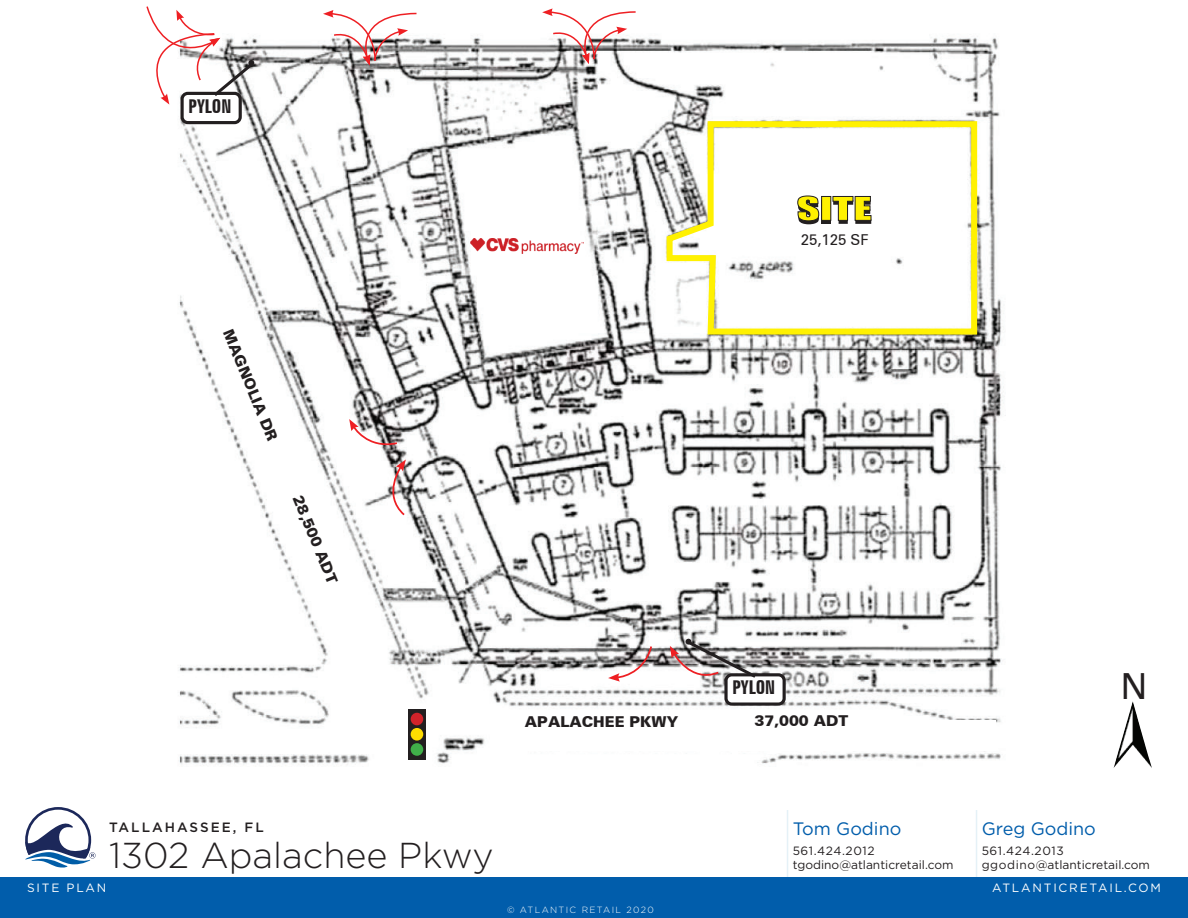
<style>
.page{position:relative;width:1188px;height:918px;background:#fff}
.page>*{position:absolute;margin:0;border:0;box-sizing:border-box;transform-origin:0 0}
.t1{font:300 36px "Gotham";color:#231f20}
.t2{font:36px "Zurich BT";color:#231f20}
.t3{font:700 extra-condensed 19.05px "Zurich BT";color:#231f20}
.t4{font:18px "Gotham";color:#015dab}
.t5{font:900 15px "Zurich BT";color:#231f20}
.t6{font:15px "Zurich BT";color:#231f20}
.t7{font:500 13.5px "Gotham";letter-spacing:.15em;color:#231f20}
.t8{font:12px/14.4px "Gotham";color:#231f20}
.t9{font:12px "Gotham";letter-spacing:.15em;color:#fff}
.t10{font:300 9px "Gotham";letter-spacing:.15em;color:#fff}
</style>
<div class="page">
<hr style="left:976px;top:810px;width:1px;height:74px;background:#e5f1f7">
<hr style="left:787px;top:810px;width:1px;height:74px;background:#e5f1f7">
<svg style="left:25px;top:807px;width:71px;height:61px"></svg>
<div style="left:0;top:878px;width:1188px;height:40px;background:#015dab"></div>
<img style="left:179px;top:37px;width:827px;height:728px">
<div style="left:526px;top:720px;width:470px;height:31px;background:#fff"></div>
<svg style="left:179px;top:218px;width:136px;height:282px"></svg>
<svg style="left:408px;top:710px;width:18px;height:50px"></svg>
<div style="left:411px;top:713px;width:12px;height:12px;background:#d1232a;border-radius:50%"></div>
<div style="left:411px;top:728px;width:12px;height:13px;background:#ffdc01;border-radius:50%"></div>
<div style="left:411px;top:743px;width:12px;height:13px;background:#40ae49;border-radius:50%"></div>
<img style="left:1113px;top:701px;width:39px;height:67px">
<img style="left:471px;top:239px;width:112px;height:14px">
<div style="left:726px;top:675px;width:58px;height:29px;background:#fff;border-radius:6px"></div>
<div style="left:724px;top:673px;width:62px;height:33px;border:3px solid #231f20;border-radius:6px"></div>
<div style="left:182px;top:93px;width:58px;height:30px;background:#fff;border-radius:6px"></div>
<div style="left:181px;top:92px;width:61px;height:32px;border:3px solid #231f20;border-radius:6px"></div>
<svg style="left:670px;top:639px;width:89px;height:44px"></svg>
<svg style="left:608px;top:644px;width:45px;height:38px"></svg>
<svg style="left:382px;top:459px;width:25px;height:58px"></svg>
<svg style="left:349px;top:419px;width:50px;height:31px"></svg>
<svg style="left:146px;top:6px;width:110px;height:99px"></svg>
<svg style="left:323px;top:10px;width:95px;height:56px"></svg>
<svg style="left:542px;top:8px;width:95px;height:56px"></svg>
<svg style="left:664px;top:118px;width:316px;height:220px"></svg>
<h2 class="t3" style="left:189px;top:95px;width:44px">PYLON</h2>
<p class="t5" style="left:237px;top:327px;width:120px;rotate:68deg">MAGNOLIA DR</p>
<p class="t5" style="left:306px;top:493px;width:95px;rotate:68deg">28,500 ADT</p>
<p class="t5" style="left:525px;top:712px;width:155px">APALACHEE PKWY</p>
<p class="t7" style="left:109px;top:818px;width:156px">TALLAHASSEE, FL</p>
<h1 class="t1" style="left:109px;top:832px;width:386px">1302 Apalachee Pkwy</h1>
<p class="t6" style="left:801px;top:231px;width:69px">25,125 SF</p>
<h2 class="t3" style="left:732px;top:676px;width:44px">PYLON</h2>
<p class="t5" style="left:755px;top:711px;width:95px">37,000 ADT</p>
<h1 class="t2" style="left:1121px;top:664px;width:28px">N</h1>
<h3 class="t4" style="left:793px;top:817px;width:110px">Tom Godino</h3>
<p class="t8" style="left:793px;top:843px;width:162px">561.424.2012 tgodino@atlanticretail.com</p>
<h3 class="t4" style="left:982px;top:817px;width:116px">Greg Godino</h3>
<p class="t8" style="left:982px;top:843px;width:170px">561.424.2013 ggodino@atlanticretail.com</p>
<p class="t9" style="left:27px;top:881px;width:81px">SITE PLAN</p>
<p class="t9" style="left:992px;top:881px;width:170px">ATLANTICRETAIL.COM</p>
<p class="t10" style="left:507px;top:904px;width:148px">© ATLANTIC RETAIL 2020</p>
</div>
